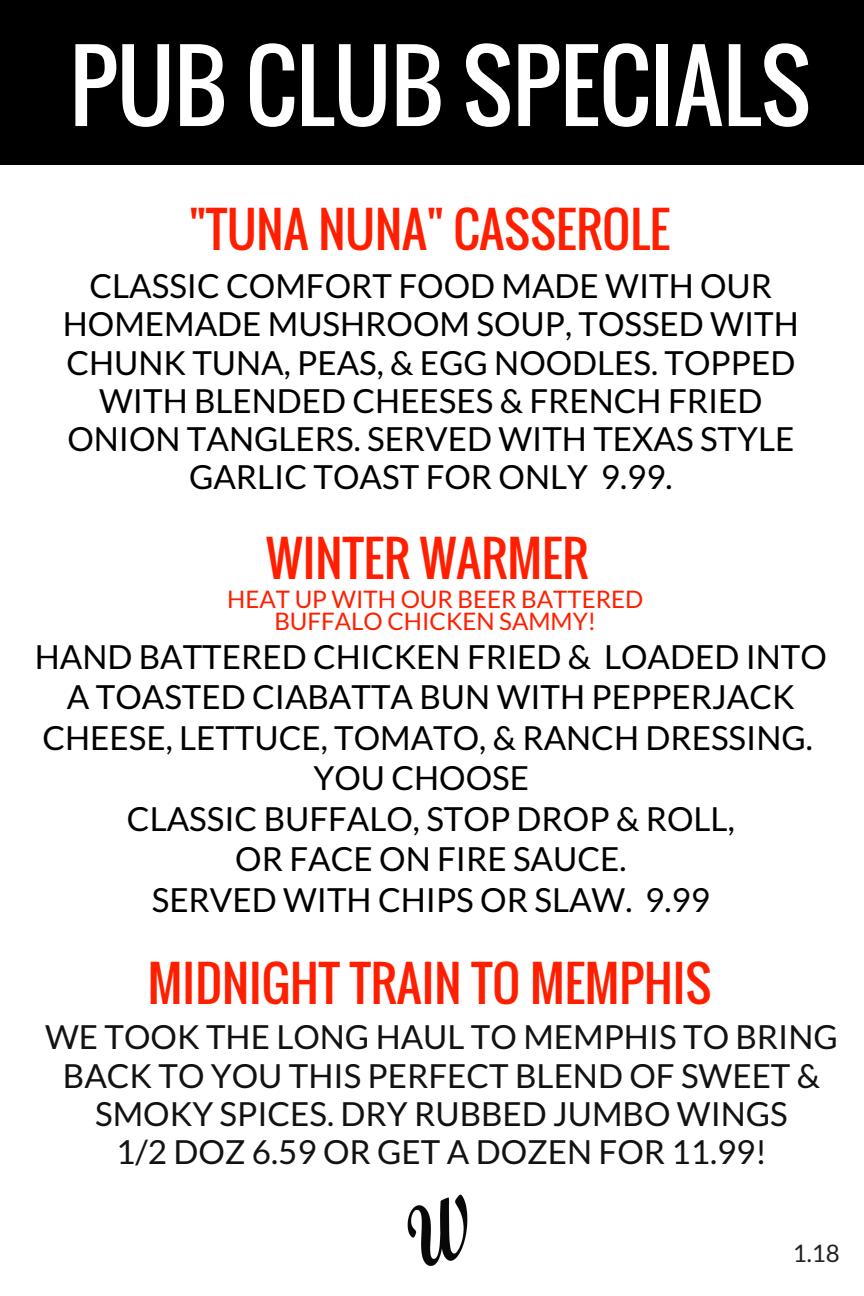
<style>
.page{position:relative;width:864px;height:1296px;background:#fff}
.page>*{position:absolute;margin:0;border:0;box-sizing:border-box;transform-origin:0 0}
.t1{font:93.6px "Oswald";color:#fff}
.t2{font:48.3px "Oswald";color:#ff1f00}
.t3{font:33.3px/40.5px "Lato";color:#000;text-align:center}
.t4{font:33.3px/38.4px "Lato";color:#121212;text-align:center}
.t5{font:24px/22.5px "Lato";color:#ff1f00;text-align:center}
.t6{font:24px "Lato";color:#222}
</style>
<div class="page">
<div style="left:0;top:0;width:864px;height:164px;background:#000"></div>
<img style="left:407px;top:1194px;width:61px;height:72px">
<h1 class="t1" style="left:70px;top:14px;width:743px">PUB CLUB SPECIALS</h1>
<h2 class="t2" style="left:189px;top:192px;width:482px">"TUNA NUNA" CASSEROLE</h2>
<p class="t3" style="left:63px;top:266px;width:737px;line-height:38.4px">CLASSIC COMFORT FOOD MADE WITH OUR HOMEMADE MUSHROOM SOUP, TOSSED WITH CHUNK TUNA, PEAS, &amp; EGG NOODLES. TOPPED WITH BLENDED CHEESES &amp; FRENCH FRIED ONION TANGLERS. SERVED WITH TEXAS STYLE GARLIC TOAST FOR ONLY 9.99.</p>
<h2 class="t2" style="left:266px;top:521px;width:324px">WINTER WARMER</h2>
<p class="t5" style="left:227px;top:587px;width:418px">HEAT UP WITH OUR BEER BATTERED<br>BUFFALO CHICKEN SAMMY!</p>
<p class="t3" style="left:35px;top:636px;width:794px">HAND BATTERED CHICKEN FRIED &amp; LOADED INTO<br>A TOASTED CIABATTA BUN WITH PEPPERJACK<br>CHEESE, LETTUCE, TOMATO, &amp; RANCH DRESSING.<br>YOU CHOOSE<br>CLASSIC BUFFALO, STOP DROP &amp; ROLL,<br>OR FACE ON FIRE SAUCE.<br>SERVED WITH CHIPS OR SLAW. 9.99</p>
<h2 class="t2" style="left:148px;top:946px;width:565px">MIDNIGHT TRAIN TO MEMPHIS</h2>
<p class="t4" style="left:45px;top:1017px;width:794px">WE TOOK THE LONG HAUL TO MEMPHIS TO BRING BACK TO YOU THIS PERFECT BLEND OF SWEET &amp; SMOKY SPICES. DRY RUBBED JUMBO WINGS<br>1/2 DOZ 6.59 OR GET A DOZEN FOR 11.99!</p>
<p class="t6" style="left:793px;top:1239px;width:49px">1.18</p>
</div>
